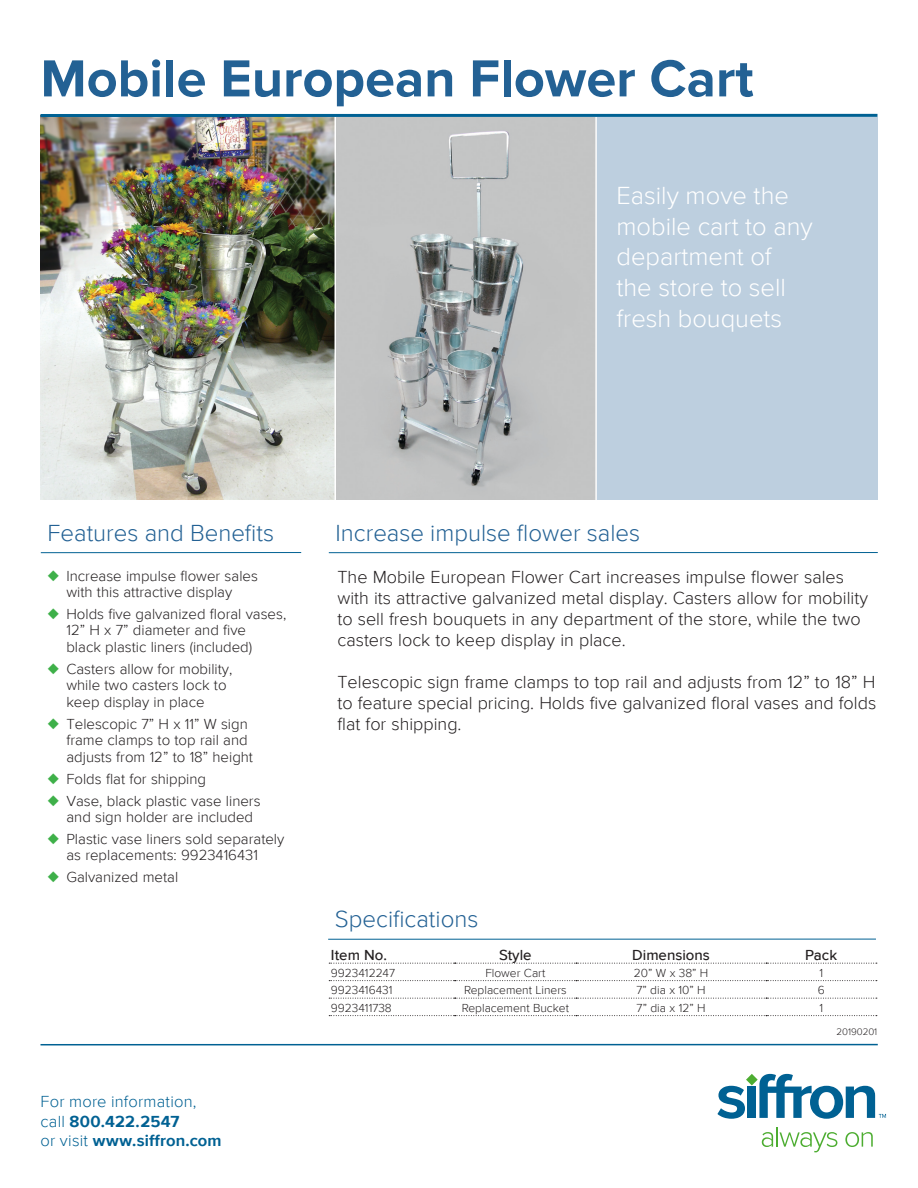
<style>
.page{position:relative;width:918px;height:1188px;background:#fff}
.page>*{position:absolute;margin:0;border:0;box-sizing:border-box;transform-origin:0 0}
.t1{font:700 54px "Proxima Nova";color:#236194}
.F-Paragraph_Style{font:300 25.5px/30.6px "Proxima Nova";color:#fff}
.t2{font:300 24px "Proxima Nova";color:#236194}
.t3{font:300 18px/21px "Proxima Nova";color:#231f20}
.t4{font:300 16.5px/19.8px "Proxima Nova";letter-spacing:.01em;color:#006193}
.t5{font:700 16.5px "Proxima Nova";letter-spacing:.01em;color:#006193}
.t6{font:300 15px/16.5px "Proxima Nova";color:#231f20}
.t7{font:500 15px "Proxima Nova";color:#231f20}
.t8{font:300 12px "Proxima Nova";color:#231f20}
.t9{font:300 9.75px "Proxima Nova";color:#231f20}
.s1{color:#3eb049}
.s2{font-weight:700}
.s3{font-weight:300}
</style>
<div class="page">
<img style="left:40px;top:116px;width:555px;height:384px">
<div style="left:596px;top:117px;width:282px;height:383px;background:#bdcfdf"></div>
<hr style="left:595px;top:116px;width:2px;height:387px;background:#fff">
<hr style="left:40px;top:1044px;width:838px;height:1px;background:#006193">
<svg style="left:762px;top:1127px;width:75px;height:25px"></svg>
<svg style="left:845px;top:1132px;width:28px;height:15px"></svg>
<svg style="left:717px;top:1074px;width:169px;height:45px"></svg>
<hr style="left:41px;top:552px;width:260px;height:1px;background:#006193">
<hr style="left:329px;top:552px;width:549px;height:1px;background:#006193">
<hr style="left:328px;top:939px;width:548px;height:1px;background:#006193">
<svg style="left:329px;top:963px;width:548px;height:1px"></svg>
<svg style="left:329px;top:980px;width:548px;height:1px"></svg>
<svg style="left:329px;top:998px;width:548px;height:1px"></svg>
<svg style="left:329px;top:1015px;width:548px;height:1px"></svg>
<hr style="left:334px;top:116px;width:2px;height:387px;background:#fff">
<hr style="left:41px;top:114px;width:837px;height:3px;background:#006193">
<p class="t1" style="left:40px;top:47px;width:715px">Mobile European Flower Cart</p>
<p class="F-Paragraph_Style" style="left:616px;top:181px;width:198px">Easily move the mobile cart to any department of the store to sell fresh bouquets</p>
<p class="t2" style="left:48px;top:519px;width:228px">Features and Benefits</p>
<p class="t2" style="left:336px;top:519px;width:306px">Increase impulse flower sales</p>
<p class="t6" style="left:48px;top:568px;width:212px;text-align:center"><span class="s1">◆</span> Increase impulse flower sales with this attractive display</p>
<p class="t6" style="left:66px;top:606px;width:221px;text-indent:-19px"><span class="s1">◆</span> Holds five galvanized floral vases,<br>12” H x 7” diameter and five<br>black plastic liners (included)</p>
<p class="t6" style="left:66px;top:661px;width:167px;text-indent:-19px"><span class="s1">◆</span> Casters allow for mobility, while two casters lock to keep display in place</p>
<p class="t6" style="left:66px;top:716px;width:188px;text-indent:-19px"><span class="s1">◆</span> Telescopic 7” H x 11” W sign frame clamps to top rail and adjusts from 12” to 18” height</p>
<p class="t6" style="left:48px;top:771px;width:160px"><span class="s1">◆</span> Folds flat for shipping</p>
<p class="t6" style="left:66px;top:793px;width:196px;text-indent:-19px"><span class="s1">◆</span> Vase, black plastic vase liners and sign holder are included</p>
<p class="t6" style="left:48px;top:831px;width:238px;text-align:center"><span class="s1">◆</span> Plastic vase liners sold separately as replacements: 9923416431</p>
<p class="t6" style="left:48px;top:870px;width:132px"><span class="s1">◆</span> Galvanized metal</p>
<p class="t4" style="left:41px;top:1092px;width:158px">For more information, call <span class="s2">800.422.2547</span></p>
<p class="t5" style="left:41px;top:1131px;width:183px"><span class="s3">or visit</span> www.siffron.com</p>
<p class="t3" style="left:338px;top:567px;width:532px">The Mobile European Flower Cart increases impulse flower sales with its attractive galvanized metal display. Casters allow for mobility to sell fresh bouquets in any department of the store, while the two casters lock to keep display in place.</p>
<p class="t3" style="left:338px;top:672px;width:540px;text-align:justify">Telescopic sign frame clamps to top rail and adjusts from 12” to 18” H to feature special pricing. Holds five galvanized floral vases and folds flat for shipping.</p>
<p class="t2" style="left:335px;top:906px;width:145px">Specifications</p>
<p class="t7" style="left:331px;top:947px;width:58px">Item No.</p>
<p class="t7" style="left:499px;top:947px;width:34px">Style</p>
<p class="t7" style="left:632px;top:947px;width:79px">Dimensions</p>
<p class="t7" style="left:805px;top:947px;width:33px">Pack</p>
<p class="t8" style="left:331px;top:966px;width:66px">9923412247</p>
<p class="t8" style="left:485px;top:966px;width:61px">Flower Cart</p>
<p class="t8" style="left:634px;top:966px;width:76px">20” W x 38” H</p>
<p class="t8" style="left:819px;top:966px;width:5px">1</p>
<p class="t8" style="left:331px;top:983px;width:63px">9923416431</p>
<p class="t8" style="left:464px;top:983px;width:104px">Replacement Liners</p>
<p class="t8" style="left:637px;top:983px;width:71px">7” dia x 10” H</p>
<p class="t8" style="left:818px;top:983px;width:9px">6</p>
<p class="t8" style="left:331px;top:1001px;width:62px">9923411738</p>
<p class="t8" style="left:462px;top:1001px;width:109px">Replacement Bucket</p>
<p class="t8" style="left:637px;top:1001px;width:70px">7” dia x 12” H</p>
<p class="t8" style="left:819px;top:1001px;width:5px">1</p>
<p class="t9" style="left:836px;top:1026px;width:42px">20190201</p>
</div>
